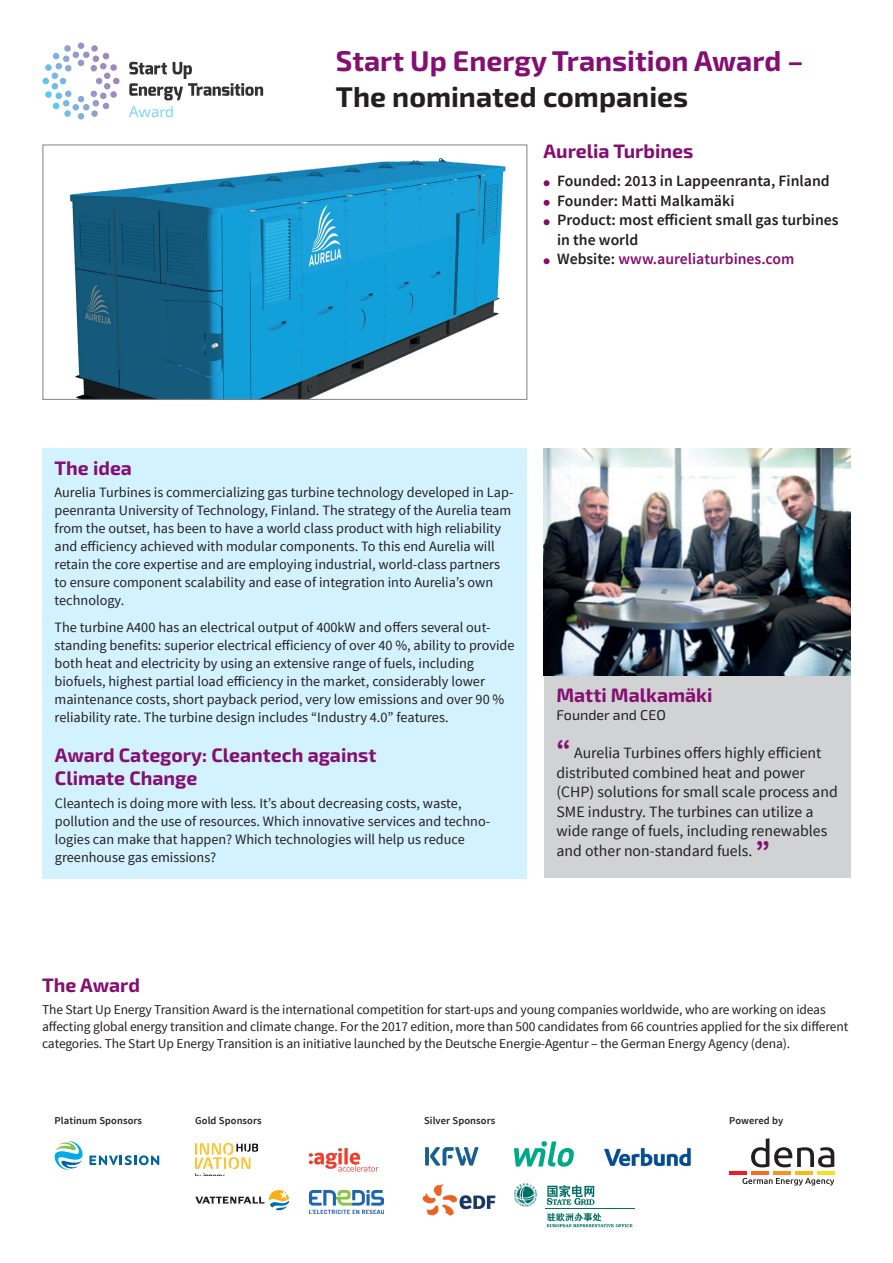
<style>
.page{position:relative;width:893px;height:1263px;background:#fff}
.page>*{position:absolute;margin:0;border:0;box-sizing:border-box;transform-origin:0 0}
.t1{font:700 28.5px "Exo 2";color:#840e72}
.t2{font:700 28.5px "Exo 2";color:#231f20}
.t3{font:700 19.5px/23.4px "Exo 2";color:#840e72}
.t4{font:15.75px/19.5px "Source Sans Pro";color:#231f20}
.t5{font:600 15.75px/19.5px "Source Sans Pro";color:#231f20}
.t6{font:600 15.75px "Source Sans Pro";color:#840e72}
.t7{font:300 15.45px "Exo 2";letter-spacing:-.005em;color:#55caf4}
.t8{font:14.25px/18px "Source Sans Pro";color:#231f20}
.t9{font:14.25px "Exo 2";color:#231f20}
.t10{font:13.5px/17.2px "Source Sans Pro";letter-spacing:-.01em;color:#231f20}
.t11{font:600 10.5px "Source Sans Pro";letter-spacing:.01em;color:#231f20}
.s1{color:#231f20}
.s2{font-weight:700;font-size:27px;color:#840e72}
</style>
<div class="page">
<img style="left:69px;top:157px;width:437px;height:241px">
<div style="left:43px;top:145px;width:484px;height:255px;border:1px solid #808285"></div>
<svg style="left:90px;top:1155px;width:69px;height:10px"></svg>
<svg style="left:55px;top:1141px;width:28px;height:29px"></svg>
<img style="left:604px;top:1148px;width:87px;height:19px">
<img style="left:195px;top:1144px;width:63px;height:32px">
<svg style="left:309px;top:1148px;width:69px;height:24px"></svg>
<svg style="left:514px;top:1141px;width:60px;height:26px"></svg>
<hr style="left:425px;top:1147px;width:4px;height:18px;background:#16608f">
<svg style="left:430px;top:1147px;width:48px;height:18px"></svg>
<svg style="left:751px;top:1138px;width:83px;height:29px"></svg>
<hr style="left:729px;top:1171px;width:18px;height:3px;background:#ee1d23">
<hr style="left:751px;top:1171px;width:18px;height:3px;background:#f36e21">
<hr style="left:773px;top:1171px;width:18px;height:3px;background:#f7931d">
<hr style="left:795px;top:1171px;width:18px;height:3px;background:#fcb814">
<hr style="left:817px;top:1171px;width:17px;height:3px;background:#f9dc28">
<svg style="left:742px;top:1178px;width:92px;height:7px"></svg>
<img style="left:422px;top:1184px;width:73px;height:32px">
<img style="left:310px;top:1190px;width:73px;height:24px">
<svg style="left:195px;top:1190px;width:94px;height:21px"></svg>
<svg style="left:129px;top:62px;width:134px;height:38px"></svg>
<svg style="left:43px;top:43px;width:77px;height:77px"></svg>
<svg style="left:544px;top:180px;width:6px;height:6px"></svg>
<svg style="left:544px;top:200px;width:6px;height:6px"></svg>
<svg style="left:544px;top:219px;width:6px;height:6px"></svg>
<svg style="left:544px;top:258px;width:6px;height:6px"></svg>
<div style="left:43px;top:448px;width:484px;height:430px;background:#d3f2ff"></div>
<div style="left:544px;top:620px;width:306px;height:258px;background:#d1d2d4"></div>
<img style="left:544px;top:448px;width:306px;height:227px">
<svg style="left:514px;top:1183px;width:23px;height:23px"></svg>
<svg style="left:547px;top:1185px;width:47px;height:20px"></svg>
<hr style="left:545px;top:1208px;width:90px;height:1px;background:#006f67">
<svg style="left:547px;top:1213px;width:86px;height:14px"></svg>
<p class="t7" style="left:129px;top:103px;width:46px">Award</p>
<p class="t1" style="left:336px;top:44px;width:469px">Start Up Energy Transition Award –</p>
<p class="t2" style="left:336px;top:80px;width:354px">The nominated companies</p>
<p class="t3" style="left:544px;top:140px;width:151px">Aurelia Turbines</p>
<p class="t5" style="left:557px;top:172px;width:274px">Founded: 2013 in Lappeenranta, Finland</p>
<p class="t5" style="left:557px;top:191px;width:179px">Founder: Matti Malkamäki</p>
<p class="t5" style="left:557px;top:211px;width:283px">Product: most efficient small gas turbines in the world</p>
<p class="t6" style="left:557px;top:249px;width:239px"><span class="s1">Website:</span> www.aureliaturbines.com</p>
<p class="t3" style="left:55px;top:457px;width:79px">The idea</p>
<p class="t8" style="left:55px;top:484px;width:460px">Aurelia Turbines is commercializing gas turbine technology developed in Lap&shy;peenranta University of Technology, Finland. The strategy of the Aurelia team from the outset, has been to have a world class product with high reliability and efficiency achieved with modular components. To this end Aurelia will retain the core expertise and are employing industrial, world-class partners to ensure component scalability and ease of integration into Aurelia’s own technology.</p>
<p class="t8" style="left:55px;top:618px;width:461px">The turbine A400 has an electrical output of 400kW and offers several out&shy;standing benefits: superior electrical efficiency of over 40 %, ability to provide both heat and electricity by using an extensive range of fuels, including biofuels, highest partial load efficiency in the market, considerably lower maintenance costs, short payback period, very low emissions and over 90 % reliability rate. The turbine design includes “Industry 4.0” features.</p>
<p class="t3" style="left:55px;top:744px;width:323px">Award Category: Cleantech against<br>Climate Change</p>
<p class="t8" style="left:55px;top:794px;width:437px">Cleantech is doing more with less. It’s about decreasing costs, waste, pollution and the use of resources. Which innovative services and techno&shy;logies can make that happen? Which technologies will help us reduce greenhouse gas emissions?</p>
<p class="t3" style="left:556px;top:684px;width:158px">Matti Malkamäki</p>
<p class="t9" style="left:556px;top:706px;width:111px">Founder and CEO</p>
<p class="t4" style="left:556px;top:743px;width:283px"><span class="s2">“</span> Aurelia Turbines offers highly efficient distributed combined heat and power (CHP) solutions for small scale process and SME industry. The turbines can utilize a wide range of fuels, including renewables and other non-standard fuels. <span class="s2">”</span></p>
<p class="t3" style="left:42px;top:974px;width:99px">The Award</p>
<p class="t10" style="left:42px;top:1001px;width:808px">The Start Up Energy Transition Award is the international competition for start-ups and young companies worldwide, who are working on ideas affecting global energy transition and climate change. For the 2017 edition, more than 500 candidates from 66 countries applied for the six different categories. The Start Up Energy Transition is an initiative launched by the Deutsche Energie-Agentur – the German Energy Agency (dena).</p>
<p class="t11" style="left:55px;top:1114px;width:89px">Platinum Sponsors</p>
<p class="t11" style="left:195px;top:1114px;width:68px">Gold Sponsors</p>
<p class="t11" style="left:424px;top:1114px;width:73px">Silver Sponsors</p>
<p class="t11" style="left:729px;top:1114px;width:56px">Powered by</p>
</div>
